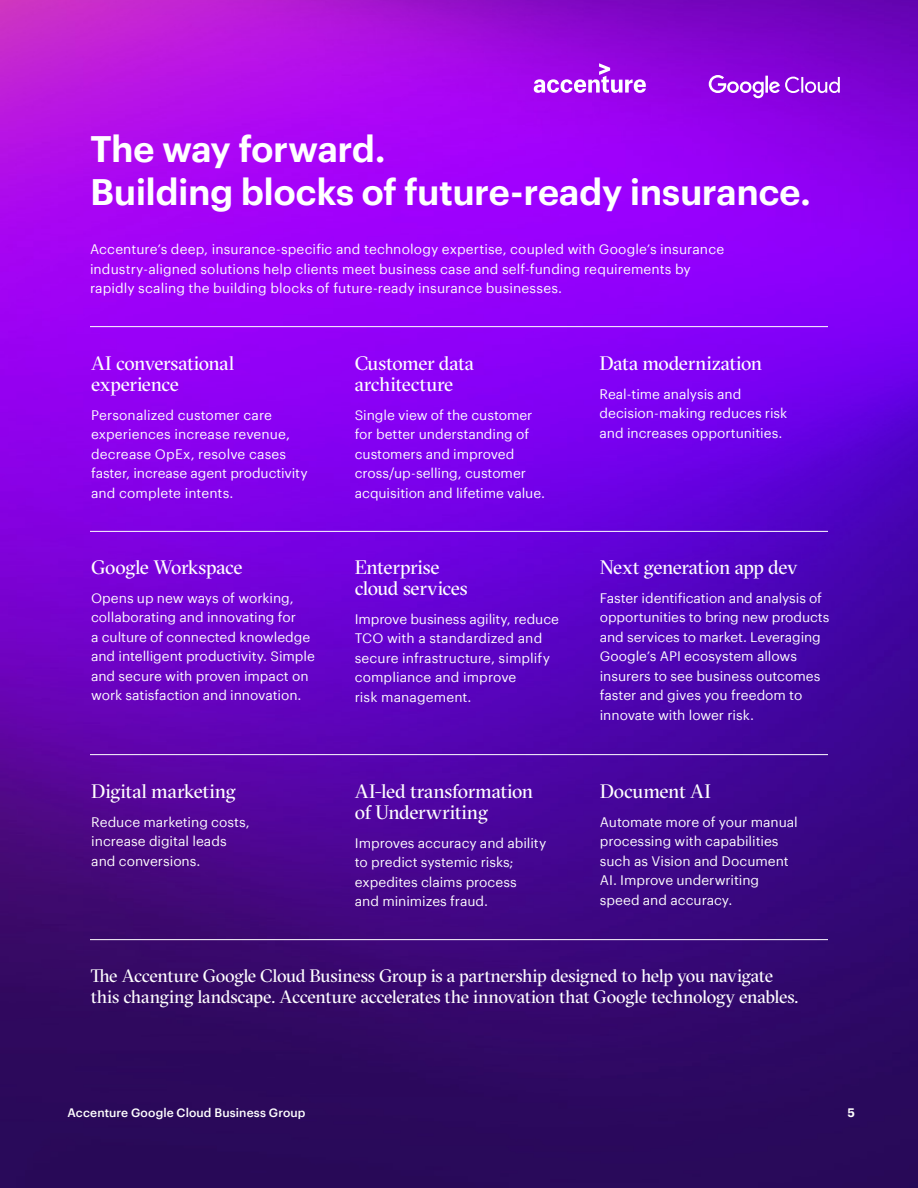
<style>
.page{position:relative;width:918px;height:1188px;background:#fff}
.page>*{position:absolute;margin:0;border:0;box-sizing:border-box;transform-origin:0 0}
.t1{font:600 36px/43.5px "Graphik";letter-spacing:-.015em;color:#fff}
.t2{font:19.5px/21px "GT Sectra Fine";letter-spacing:-.015em;color:#fff}
.t3{font:18px/21px "GT Sectra Fine";letter-spacing:-.02em;color:#fff}
.t4{font:13.5px/19.5px "Graphik";color:#fff}
.t5{font:500 12px "Graphik";letter-spacing:.01em;color:#fff}
.t6{font:600 12px "Graphik";color:#fff}
</style>
<div class="page">
<img style="left:0;top:0;width:918px;height:1188px">
<svg style="left:534px;top:63px;width:112px;height:30px"></svg>
<svg style="left:709px;top:75px;width:131px;height:23px"></svg>
<hr style="left:90px;top:326px;width:738px;height:1px;background:#fff">
<hr style="left:90px;top:531px;width:738px;height:1px;background:#fff">
<hr style="left:90px;top:754px;width:738px;height:1px;background:#fff">
<hr style="left:90px;top:939px;width:738px;height:1px;background:#fff">
<h1 class="t1" style="left:90px;top:124px;width:723px">The way forward.<br>Building blocks of future-ready insurance.</h1>
<p class="t4" style="left:90px;top:238px;width:636px">Accenture’s deep, insurance-specific and technology expertise, coupled with Google’s insurance industry-aligned solutions help clients meet business case and self-funding requirements by rapidly scaling the building blocks of future-ready insurance businesses.</p>
<h2 class="t2" style="left:91px;top:353px;width:145px">AI conversational experience</h2>
<p class="t4" style="left:91px;top:404px;width:218px">Personalized customer care experiences increase revenue, decrease OpEx, resolve cases faster, increase agent productivity and complete intents.</p>
<h2 class="t2" style="left:91px;top:557px;width:153px">Google Workspace</h2>
<p class="t4" style="left:91px;top:587px;width:225px">Opens up new ways of working, collaborating and innovating for<br>a culture of connected knowledge and intelligent productivity. Simple and secure with proven impact on work satisfaction and innovation.</p>
<h2 class="t2" style="left:91px;top:781px;width:146px">Digital marketing</h2>
<p class="t4" style="left:91px;top:811px;width:160px">Reduce marketing costs, increase digital leads and conversions.</p>
<h2 class="t2" style="left:355px;top:353px;width:121px">Customer data architecture</h2>
<p class="t4" style="left:355px;top:404px;width:192px">Single view of the customer for better understanding of customers and improved cross/up-selling, customer acquisition and lifetime value.</p>
<h2 class="t2" style="left:355px;top:557px;width:115px">Enterprise cloud services</h2>
<p class="t4" style="left:355px;top:608px;width:206px">Improve business agility, reduce<br>TCO with a standardized and secure infrastructure, simplify compliance and improve<br>risk management.</p>
<h2 class="t2" style="left:355px;top:781px;width:180px">AI-led transformation of Underwriting</h2>
<p class="t4" style="left:355px;top:832px;width:193px">Improves accuracy and ability to predict systemic risks; expedites claims process<br>and minimizes fraud.</p>
<h2 class="t2" style="left:600px;top:353px;width:164px">Data modernization</h2>
<p class="t4" style="left:600px;top:383px;width:189px">Real-time analysis and decision-making reduces risk and increases opportunities.</p>
<h2 class="t2" style="left:600px;top:557px;width:199px">Next generation app dev</h2>
<p class="t4" style="left:600px;top:587px;width:231px">Faster identification and analysis of opportunities to bring new products and services to market. Leveraging Google’s API ecosystem allows insurers to see business outcomes faster and gives you freedom to innovate with lower risk.</p>
<h2 class="t2" style="left:600px;top:781px;width:113px">Document AI</h2>
<p class="t4" style="left:600px;top:811px;width:200px">Automate more of your manual processing with capabilities such as Vision and Document<br>AI. Improve underwriting speed and accuracy.</p>
<h3 class="t3" style="left:91px;top:965px;width:710px">The Accenture Google Cloud Business Group is a partnership designed to help you navigate this changing landscape. Accenture accelerates the innovation that Google technology enables.</h3>
<p class="t5" style="left:68px;top:1103px;width:240px">Accenture Google Cloud Business Group</p>
<p class="t6" style="left:847px;top:1103px;width:9px">5</p>
</div>
